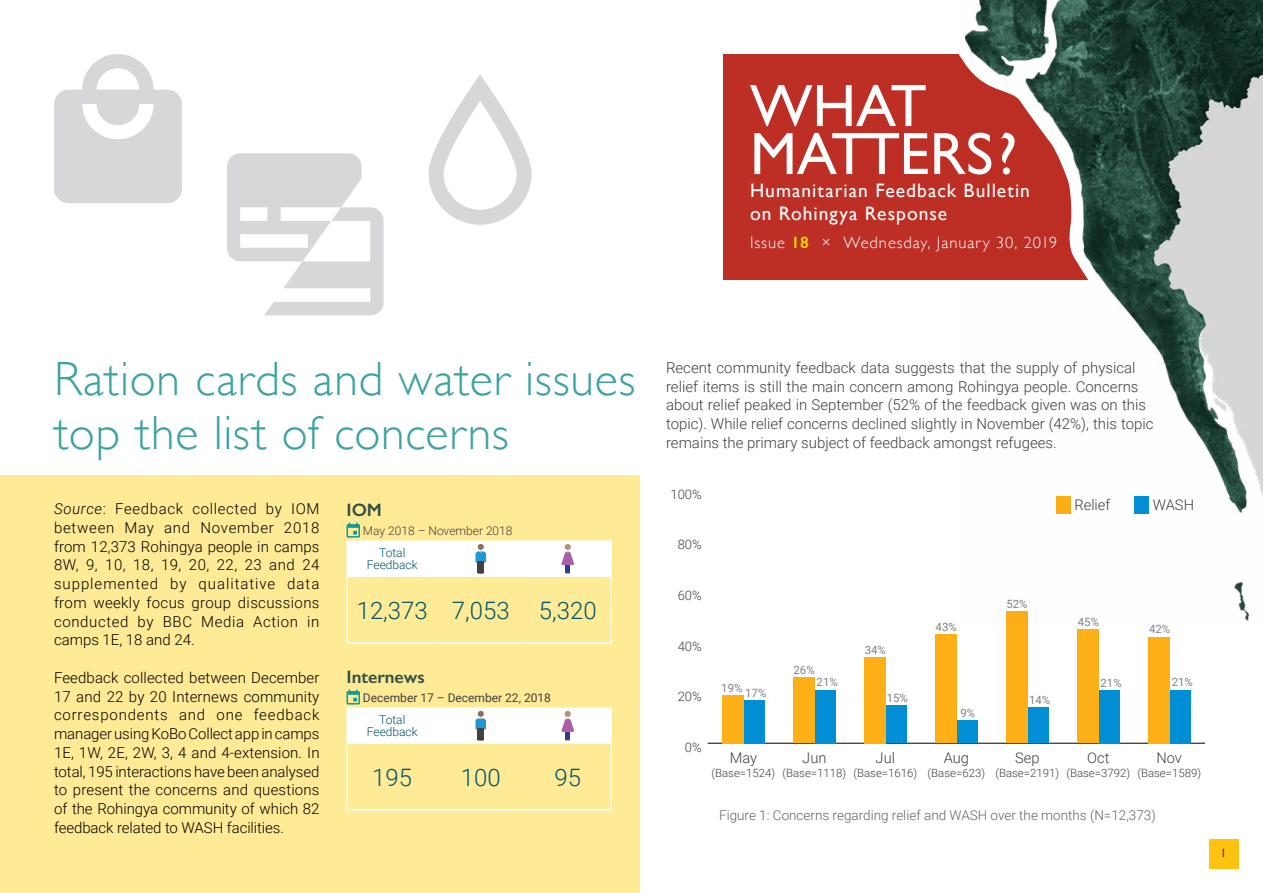
<style>
.page{position:relative;width:1263px;height:893px;background:#fff}
.page>*{position:absolute;margin:0;border:0;box-sizing:border-box;transform-origin:0 0}
.t1{font:60px/48px "Gill Sans";color:#fff}
.t2{font:300 48px/54px "Gill Sans";letter-spacing:.015em;color:#3ca3a0}
.t3{font:300 24px "Roboto";color:#00546a}
.t4{font:19.5px/23.4px "Gill Sans";letter-spacing:.05em;color:#fff}
.t5{font:600 18px "Gill Sans";color:#334e43}
.t6{font:300 16.5px "Gill Sans";letter-spacing:.06em;color:#fff}
.t7{font:300 15px/18.8px "Roboto";color:#000;text-align:justify}
.t8{font:300 15px/18.8px "Roboto";color:#414042}
.t9{font:300 14.7px "Roboto";color:#414042}
.t10{font:300 13.5px "Roboto";color:#636466}
.t11{font:300 13.05px "Roboto";color:#414042}
.t12{font:300 12px/12px "Roboto";color:#00546a;text-align:center}
.t13{font:12px "Roboto";color:#414042}
.t14{font:300 12px "Roboto";color:#414042}
.t15{font:12px "Gill Sans";color:#89181a}
.t16{font:300 11.4px "Roboto";color:#414042}
.t17{font:11.4px "Roboto";color:#808285}
.s1{font-weight:600;color:#ffda00}
.s2{font-style:italic}
</style>
<div class="page">
<hr style="left:708px;top:743px;width:497px;height:1px;background:#000">
<div style="left:743px;top:700px;width:22px;height:43px;background:#008fd5"></div>
<div style="left:814px;top:690px;width:22px;height:53px;background:#008fd5"></div>
<div style="left:885px;top:705px;width:22px;height:38px;background:#008fd5"></div>
<div style="left:956px;top:720px;width:22px;height:23px;background:#008fd5"></div>
<div style="left:1027px;top:708px;width:21px;height:35px;background:#008fd5"></div>
<div style="left:1098px;top:690px;width:21px;height:53px;background:#008fd5"></div>
<div style="left:1169px;top:690px;width:21px;height:53px;background:#008fd5"></div>
<div style="left:722px;top:695px;width:21px;height:48px;background:#fcaf17"></div>
<div style="left:793px;top:677px;width:21px;height:66px;background:#fcaf17"></div>
<div style="left:864px;top:657px;width:21px;height:86px;background:#fcaf17"></div>
<div style="left:935px;top:634px;width:21px;height:109px;background:#fcaf17"></div>
<div style="left:1006px;top:611px;width:21px;height:132px;background:#fcaf17"></div>
<div style="left:1077px;top:629px;width:21px;height:114px;background:#fcaf17"></div>
<div style="left:1148px;top:637px;width:21px;height:106px;background:#fcaf17"></div>
<div style="left:723px;top:54px;width:513px;height:225px;background:#bd2f25"></div>
<div style="left:0;top:476px;width:639px;height:417px;background:#ffea95"></div>
<hr style="left:610px;top:541px;width:2px;height:36px;background:#fff">
<hr style="left:346px;top:577px;width:2px;height:65px;background:#fff">
<hr style="left:610px;top:577px;width:2px;height:65px;background:#fff">
<hr style="left:346px;top:642px;width:91px;height:2px;background:#fff">
<hr style="left:437px;top:642px;width:87px;height:2px;background:#fff">
<hr style="left:524px;top:642px;width:88px;height:2px;background:#fff">
<svg style="left:346px;top:523px;width:265px;height:54px"></svg>
<hr style="left:524px;top:707px;width:88px;height:1px;background:#fff">
<hr style="left:610px;top:708px;width:2px;height:36px;background:#fff">
<hr style="left:346px;top:744px;width:2px;height:65px;background:#fff">
<hr style="left:610px;top:744px;width:2px;height:65px;background:#fff">
<hr style="left:346px;top:809px;width:91px;height:2px;background:#fff">
<hr style="left:437px;top:809px;width:87px;height:2px;background:#fff">
<hr style="left:524px;top:809px;width:88px;height:2px;background:#fff">
<svg style="left:346px;top:689px;width:265px;height:55px"></svg>
<svg style="left:54px;top:54px;width:128px;height:149px"></svg>
<div style="left:429px;top:80px;width:103px;height:145px;border:15px solid #d5d7d8;border-radius:44px"></div>
<svg style="left:227px;top:153px;width:157px;height:162px"></svg>
<img style="left:961px;top:0;width:302px;height:623px">
<div style="left:1209px;top:839px;width:29px;height:29px;background:#ffc20e"></div>
<h1 class="t1" style="left:750px;top:81px;width:269px">WHAT<br>MATTERS?</h1>
<h3 class="t4" style="left:750px;top:178px;width:281px">Humanitarian Feedback Bulletin on Rohingya Response</h3>
<p class="t6" style="left:750px;top:230px;width:309px">Issue <span class="s1">18</span> × Wednesday, January 30, 2019</p>
<h2 class="t2" style="left:54px;top:350px;width:583px">Ration cards and water issues top the list of concerns</h2>
<p class="t8" style="left:666px;top:357px;width:489px">Recent community feedback data suggests that the supply of physical relief items is still the main concern among Rohingya people. Concerns about relief peaked in September (52% of the feedback given was on this topic). While relief concerns declined slightly in November (42%), this topic remains the primary subject of feedback amongst refugees.</p>
<p class="t7" style="left:54px;top:499px;width:267px"><span class="s2">Source</span>: Feedback collected by IOM between May and November 2018 from 12,373 Rohingya people in camps 8W, 9, 10, 18, 19, 20, 22, 23 and 24 supplemented by qualitative data from weekly focus group discussions conducted by BBC Media Action in camps 1E, 18 and 24.</p>
<p class="t5" style="left:346px;top:499px;width:37px">IOM</p>
<p class="t14" style="left:363px;top:522px;width:151px">May 2018 – November 2018</p>
<p class="t12" style="left:367px;top:547px;width:52px">Total<br>Feedback</p>
<h3 class="t3" style="left:357px;top:594px;width:241px">12,373 7,053 5,320</h3>
<p class="t7" style="left:54px;top:667px;width:267px">Feedback collected between December 17 and 22 by 20 Internews community correspondents and one feedback manager using KoBo Collect app in camps 1E, 1W, 2E, 2W, 3, 4 and 4-extension. In total, 195 interactions have been analysed to present the concerns and questions of the Rohingya community of which 82 feedback related to WASH facilities.</p>
<p class="t5" style="left:346px;top:666px;width:80px">Internews</p>
<p class="t13" style="left:363px;top:689px;width:190px">December 17 – December 22, 2018</p>
<p class="t12" style="left:367px;top:714px;width:52px">Total<br>Feedback</p>
<h3 class="t3" style="left:372px;top:761px;width:41px">195</h3>
<h3 class="t3" style="left:461px;top:761px;width:41px">100</h3>
<h3 class="t3" style="left:554px;top:761px;width:28px">95</h3>
<p class="t11" style="left:670px;top:485px;width:33px">100%</p>
<p class="t11" style="left:678px;top:535px;width:26px">80%</p>
<p class="t9" style="left:1074px;top:495px;width:37px">Relief</p>
<p class="t9" style="left:1153px;top:495px;width:43px">WASH</p>
<p class="t11" style="left:678px;top:586px;width:26px">60%</p>
<p class="t11" style="left:678px;top:637px;width:26px">40%</p>
<p class="t11" style="left:678px;top:687px;width:26px">20%</p>
<p class="t17" style="left:721px;top:679px;width:23px">19%</p>
<p class="t17" style="left:745px;top:685px;width:23px">17%</p>
<p class="t17" style="left:793px;top:661px;width:23px">26%</p>
<p class="t17" style="left:817px;top:674px;width:23px">21%</p>
<p class="t17" style="left:865px;top:641px;width:23px">34%</p>
<p class="t17" style="left:887px;top:690px;width:23px">15%</p>
<p class="t11" style="left:685px;top:738px;width:18px">0%</p>
<p class="t9" style="left:730px;top:747px;width:29px">May</p>
<p class="t16" style="left:711px;top:765px;width:65px">(Base=1524)</p>
<p class="t9" style="left:802px;top:747px;width:26px">Jun</p>
<p class="t16" style="left:782px;top:765px;width:65px">(Base=1118)</p>
<p class="t9" style="left:876px;top:747px;width:21px">Jul</p>
<p class="t16" style="left:853px;top:765px;width:65px">(Base=1616)</p>
<p class="t17" style="left:935px;top:619px;width:23px">43%</p>
<p class="t17" style="left:960px;top:705px;width:16px">9%</p>
<p class="t9" style="left:944px;top:747px;width:27px">Aug</p>
<p class="t16" style="left:928px;top:765px;width:59px">(Base=623)</p>
<p class="t17" style="left:1006px;top:596px;width:23px">52%</p>
<p class="t17" style="left:1029px;top:692px;width:23px">14%</p>
<p class="t17" style="left:1078px;top:614px;width:23px">45%</p>
<p class="t17" style="left:1100px;top:674px;width:23px">21%</p>
<p class="t17" style="left:1149px;top:621px;width:23px">42%</p>
<p class="t17" style="left:1172px;top:674px;width:23px">21%</p>
<p class="t9" style="left:1015px;top:747px;width:26px">Sep</p>
<p class="t16" style="left:995px;top:765px;width:65px">(Base=2191)</p>
<p class="t9" style="left:1087px;top:747px;width:24px">Oct</p>
<p class="t16" style="left:1066px;top:765px;width:65px">(Base=3792)</p>
<p class="t9" style="left:1156px;top:747px;width:27px">Nov</p>
<p class="t16" style="left:1137px;top:765px;width:65px">(Base=1589)</p>
<p class="t10" style="left:719px;top:806px;width:438px">Figure 1: Concerns regarding relief and WASH over the months (N=12,373)</p>
<p class="t15" style="left:1220px;top:846px;width:7px">1</p>
</div>
